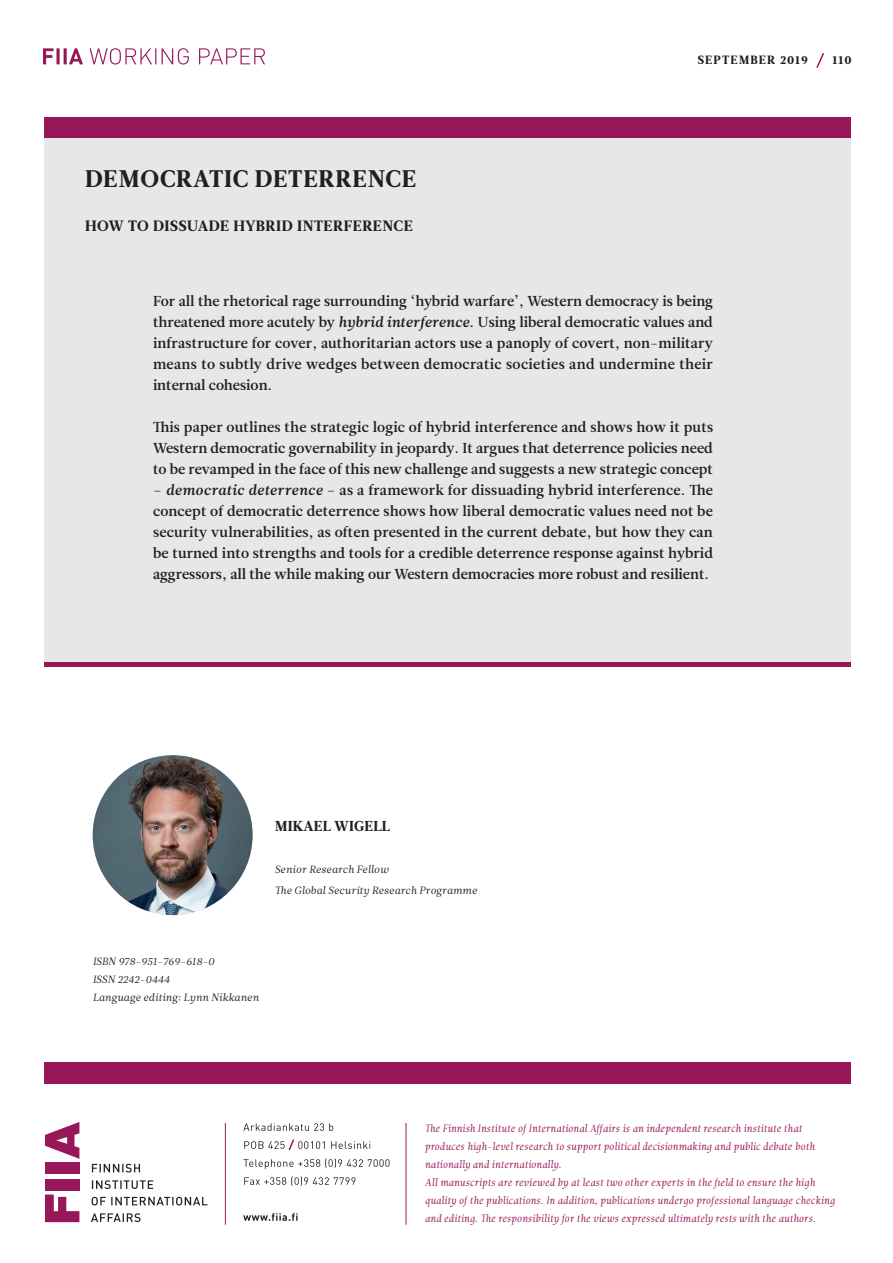
<style>
.page{position:relative;width:893px;height:1263px;background:#fff}
.page>*{position:absolute;margin:0;border:0;box-sizing:border-box;transform-origin:0 0}
.t1{font:24px "Leitura News Roman 4";letter-spacing:.035em;color:#231f20}
.t2{font:15px "Leitura News Roman 4";letter-spacing:.035em;color:#231f20}
.t3{font:14.4px/21px "Leitura News Roman 3";color:#231f20;text-align:justify}
.t4{font:14.4px "Leitura News Roman 4";letter-spacing:.015em;color:#231f20}
.t5{font:12px "Leitura News Roman 4";letter-spacing:.095em;color:#231f20}
.t6{font:10.5px/18px "Leitura Italic 1";color:#971758}
.t7{font:10.5px/18px "Leitura News Italic 1";color:#231f20}
.s1{font-family:"Leitura News Italic 3"}
</style>
<div class="page">
<svg style="left:43px;top:48px;width:222px;height:17px"></svg>
<div style="left:45px;top:1179px;width:34px;height:12px;background:#971758"></div>
<svg style="left:45px;top:1194px;width:34px;height:28px"></svg>
<div style="left:45px;top:1162px;width:34px;height:11px;background:#971758"></div>
<svg style="left:45px;top:1122px;width:34px;height:37px"></svg>
<svg style="left:91px;top:1213px;width:50px;height:9px"></svg>
<svg style="left:92px;top:1197px;width:115px;height:8px"></svg>
<svg style="left:92px;top:1180px;width:61px;height:9px"></svg>
<svg style="left:92px;top:1164px;width:48px;height:8px"></svg>
<svg style="left:243px;top:1213px;width:55px;height:8px"></svg>
<svg style="left:244px;top:1176px;width:111px;height:10px"></svg>
<svg style="left:243px;top:1158px;width:146px;height:11px"></svg>
<svg style="left:243px;top:1123px;width:90px;height:8px"></svg>
<svg style="left:244px;top:1139px;width:126px;height:12px"></svg>
<div style="left:44px;top:117px;width:806px;height:21px;background:#971758"></div>
<div style="left:44px;top:1062px;width:806px;height:21px;background:#971758"></div>
<hr style="left:225px;top:1123px;width:1px;height:102px;background:#971758">
<hr style="left:406px;top:1123px;width:1px;height:102px;background:#971758">
<svg style="left:816px;top:53px;width:8px;height:15px"></svg>
<div style="left:44px;top:138px;width:806px;height:525px;background:#e6e7e9"></div>
<img style="left:93px;top:755px;width:160px;height:160px;border-radius:80px">
<hr style="left:44px;top:662px;width:806px;height:4px;background:#971758">
<h1 class="t1" style="left:85px;top:164px;width:332px">DEMOCRATIC DETERRENCE</h1>
<p class="t2" style="left:85px;top:217px;width:329px">HOW TO DISSUADE HYBRID INTERFERENCE</p>
<p class="t5" style="left:698px;top:53px;width:112px">SEPTEMBER 2019</p>
<p class="t5" style="left:832px;top:53px;width:21px">110</p>
<p class="t3" style="left:153px;top:291px;width:562px">For all the rhetorical rage surrounding ‘hybrid warfare’, Western democracy is being threatened more acutely by <span class="s1">hybrid interference</span>. Using liberal democratic values and infrastructure for cover, authoritarian actors use a panoply of covert, non-military means to subtly drive wedges between democratic societies and undermine their internal cohesion.</p>
<p class="t3" style="left:153px;top:417px;width:562px">This paper outlines the strategic logic of hybrid interference and shows how it puts Western democratic governability in jeopardy. It argues that deterrence policies need to be revamped in the face of this new challenge and suggests a new strategic concept</p>
<p class="t3" style="left:153px;top:480px;width:562px">– <span class="s1">democratic deterrence</span> – as a framework for dissuading hybrid interference. The concept of democratic deterrence shows how liberal democratic values need not be security vulnerabilities, as often presented in the current debate, but how they can be turned into strengths and tools for a credible deterrence response against hybrid aggressors, all the while making our Western democracies more robust and resilient.</p>
<p class="t4" style="left:275px;top:817px;width:117px">MIKAEL WIGELL</p>
<p class="t7" style="left:275px;top:859px;width:204px;line-height:21px">Senior Research Fellow<br>The Global Security Research Programme</p>
<p class="t7" style="left:93px;top:953px;width:168px">ISBN 978-951-769-618-0<br>ISSN 2242-0444<br>Language editing: Lynn Nikkanen</p>
<p class="t6" style="left:425px;top:1119px;width:412px">The Finnish Institute of International Affairs is an independent research institute that produces high-level research to support political decisionmaking and public debate both nationally and internationally.<br>All manuscripts are reviewed by at least two other experts in the field to ensure the high quality of the publications. In addition, publications undergo professional language checking and editing. The responsibility for the views expressed ultimately rests with the authors.</p>
</div>
